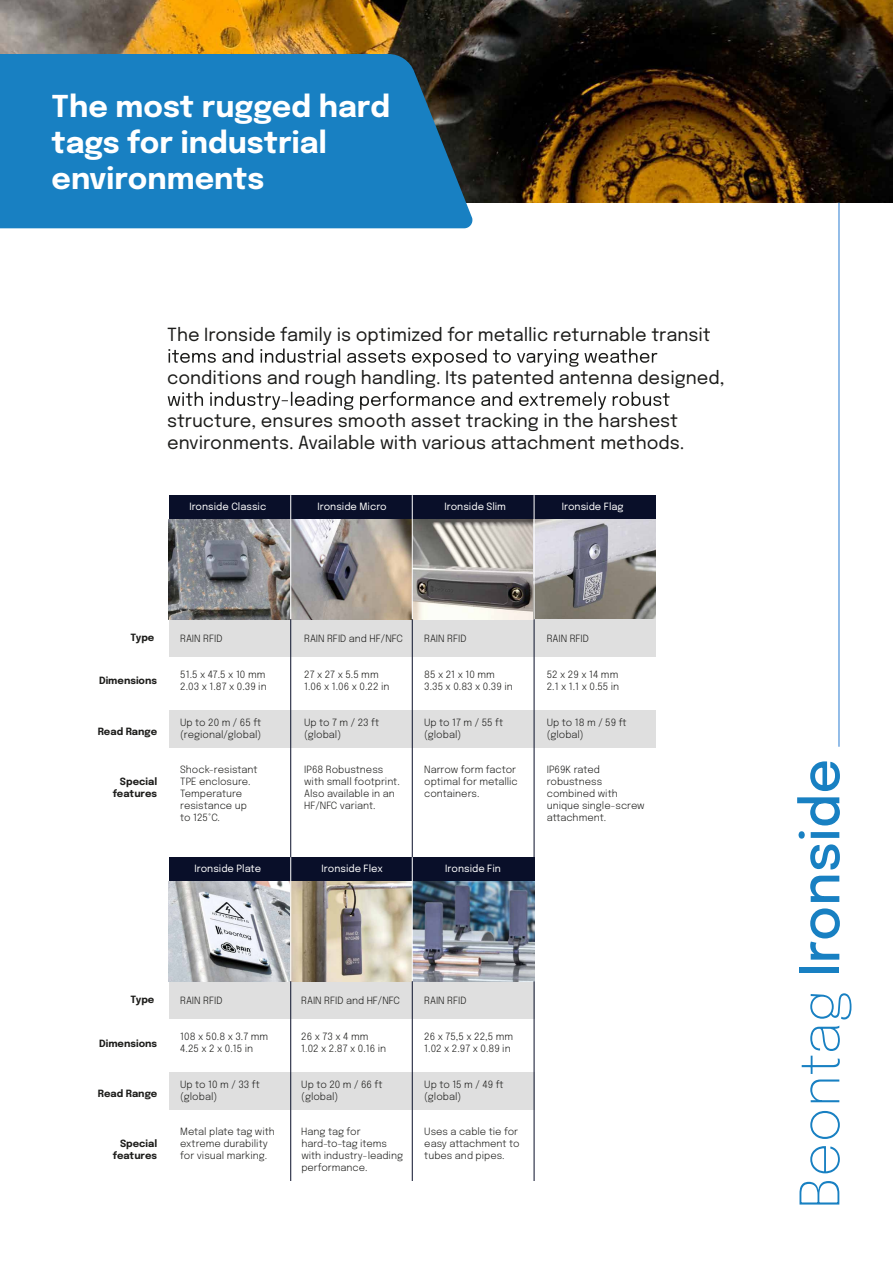
<style>
.page{position:relative;width:893px;height:1263px;background:#fff}
.page>*{position:absolute;margin:0;border:0;box-sizing:border-box;transform-origin:0 0}
.t1{font:500 54px "Epilogue";color:#1880c2}
.t2{font:700 30px/36px "Epilogue";color:#fff}
.t3{font:18px/21.6px "Epilogue";color:#1d1d1b}
.t4{font:300 9.9px/11.9px "Epilogue";color:#1d1d1b}
.t5{font:9.9px "Epilogue";color:#fff}
.t6{font:700 9.9px/11.9px "Epilogue";color:#1d1d1b;text-align:right}
.s1{font-weight:200}
</style>
<div class="page">
<img style="left:0;top:0;width:893px;height:203px">
<svg style="left:168px;top:349px;width:489px;height:18px"></svg>
<svg style="left:168px;top:392px;width:502px;height:18px"></svg>
<hr style="left:839px;top:203px;width:1px;height:544px;background:#2b7cd2">
<div style="left:169px;top:619px;width:487px;height:38px;background:#dfdfdf"></div>
<div style="left:169px;top:710px;width:487px;height:38px;background:#dfdfdf"></div>
<div style="left:169px;top:981px;width:365px;height:38px;background:#dfdfdf"></div>
<div style="left:169px;top:1072px;width:365px;height:38px;background:#dfdfdf"></div>
<div style="left:169px;top:495px;width:487px;height:25px;background:#090f29"></div>
<img style="left:169px;top:520px;width:487px;height:99px">
<div style="left:169px;top:857px;width:365px;height:25px;background:#090f29"></div>
<img style="left:169px;top:882px;width:365px;height:99px">
<hr style="left:290px;top:495px;width:1px;height:124px;background:#fff">
<hr style="left:412px;top:495px;width:1px;height:124px;background:#fff">
<hr style="left:534px;top:495px;width:1px;height:124px;background:#fff">
<hr style="left:290px;top:619px;width:1px;height:238px;background:#090f29">
<hr style="left:412px;top:619px;width:1px;height:238px;background:#090f29">
<hr style="left:534px;top:619px;width:1px;height:238px;background:#090f29">
<hr style="left:290px;top:857px;width:1px;height:124px;background:#fff">
<hr style="left:412px;top:857px;width:1px;height:124px;background:#fff">
<hr style="left:290px;top:981px;width:1px;height:199px;background:#090f29">
<hr style="left:412px;top:981px;width:1px;height:199px;background:#090f29">
<hr style="left:534px;top:981px;width:1px;height:199px;background:#090f29">
<div style="left:0;top:54px;width:473px;height:174px;background:#1880c2"></div>
<h2 class="t2" style="left:52px;top:86px;width:340px">The most rugged hard tags for industrial environments</h2>
<h3 class="t3" style="left:167px;top:323px;width:545px">The Ironside family is optimized for metallic returnable transit</h3>
<h3 class="t3" style="left:167px;top:366px;width:559px">conditions and rough handling. Its patented antenna designed,</h3>
<h3 class="t3" style="left:167px;top:409px;width:519px">structure, ensures smooth asset tracking in the harshest environments. Available with various attachment methods.</h3>
<p class="t5" style="left:189px;top:500px;width:78px">Ironside Classic</p>
<p class="t5" style="left:318px;top:500px;width:71px">Ironside Micro</p>
<p class="t5" style="left:445px;top:500px;width:63px">Ironside Slim</p>
<p class="t5" style="left:562px;top:500px;width:63px">Ironside Flag</p>
<p class="t6" style="left:131px;top:631px;width:25px">Type</p>
<p class="t4" style="left:180px;top:632px;width:44px">RAIN RFID</p>
<p class="t4" style="left:180px;top:668px;width:88px">51.5 x 47.5 x 10 mm<br>2.03 x 1.87 x 0.39 in</p>
<p class="t4" style="left:180px;top:716px;width:83px">Up to 20 m / 65 ft (regional/global)</p>
<p class="t4" style="left:180px;top:763px;width:79px">Shock-resistant<br>TPE enclosure.<br>Temperature resistance up to 125°C.</p>
<p class="t6" style="left:99px;top:674px;width:60px">Dimensions</p>
<p class="t6" style="left:98px;top:724px;width:61px">Read Range</p>
<p class="t6" style="left:113px;top:774px;width:46px">Special features</p>
<p class="t5" style="left:195px;top:862px;width:68px">Ironside Plate</p>
<p class="t4" style="left:304px;top:632px;width:100px">RAIN RFID and HF/NFC</p>
<p class="t4" style="left:304px;top:668px;width:87px">27 x 27 x 5.5 mm<br>1.06 x 1.06 x 0.22 in</p>
<p class="t4" style="left:304px;top:716px;width:77px">Up to 7 m / 23 ft (global)</p>
<p class="t4" style="left:304px;top:763px;width:97px">IP68 Robustness with small footprint.<br>Also available in an<br>HF/NFC variant.</p>
<p class="t4" style="left:424px;top:632px;width:44px">RAIN RFID</p>
<p class="t4" style="left:424px;top:668px;width:90px">85 x 21 x 10 mm<br>3.35 x 0.83 x 0.39 in</p>
<p class="t4" style="left:424px;top:716px;width:81px">Up to 17 m / 55 ft (global)</p>
<p class="t4" style="left:424px;top:763px;width:95px">Narrow form factor optimal for metallic containers.</p>
<p class="t5" style="left:322px;top:862px;width:63px">Ironside Flex</p>
<p class="t5" style="left:445px;top:862px;width:57px">Ironside Fin</p>
<p class="t4" style="left:547px;top:632px;width:44px">RAIN RFID</p>
<p class="t4" style="left:547px;top:668px;width:74px">52 x 29 x 14 mm<br>2.1 x 1.1 x 0.55 in</p>
<p class="t4" style="left:547px;top:716px;width:81px">Up to 18 m / 59 ft (global)</p>
<p class="t4" style="left:547px;top:763px;width:99px">IP69K rated robustness combined with unique single-screw attachment.</p>
<p class="t6" style="left:131px;top:993px;width:25px">Type</p>
<p class="t4" style="left:180px;top:994px;width:44px">RAIN RFID</p>
<p class="t4" style="left:180px;top:1030px;width:89px">108 x 50.8 x 3.7 mm<br>4.25 x 2 x 0.15 in</p>
<p class="t4" style="left:180px;top:1078px;width:81px">Up to 10 m / 33 ft (global)</p>
<p class="t4" style="left:180px;top:1125px;width:96px">Metal plate tag with extreme durability for visual marking.</p>
<p class="t6" style="left:99px;top:1036px;width:60px">Dimensions</p>
<p class="t6" style="left:98px;top:1086px;width:61px">Read Range</p>
<p class="t6" style="left:113px;top:1136px;width:46px">Special features</p>
<p class="t4" style="left:301px;top:994px;width:100px">RAIN RFID and HF/NFC</p>
<p class="t4" style="left:301px;top:1030px;width:86px">26 x 73 x 4 mm<br>1.02 x 2.87 x 0.16 in</p>
<p class="t4" style="left:301px;top:1078px;width:83px">Up to 20 m / 66 ft (global)</p>
<p class="t4" style="left:301px;top:1125px;width:103px">Hang tag for hard-to-tag items with industry-leading performance.</p>
<p class="t4" style="left:424px;top:994px;width:44px">RAIN RFID</p>
<p class="t4" style="left:424px;top:1030px;width:90px">26 x 75,5 x 22,5 mm<br>1.02 x 2.97 x 0.89 in</p>
<p class="t4" style="left:424px;top:1078px;width:81px">Up to 15 m / 49 ft (global)</p>
<p class="t4" style="left:424px;top:1125px;width:97px">Uses a cable tie for easy attachment to tubes and pipes.</p>
<h1 class="t1" style="left:781px;top:1209px;width:452px;rotate:-90deg"><span class="s1">Beontag</span> Ironside</h1>
</div>
